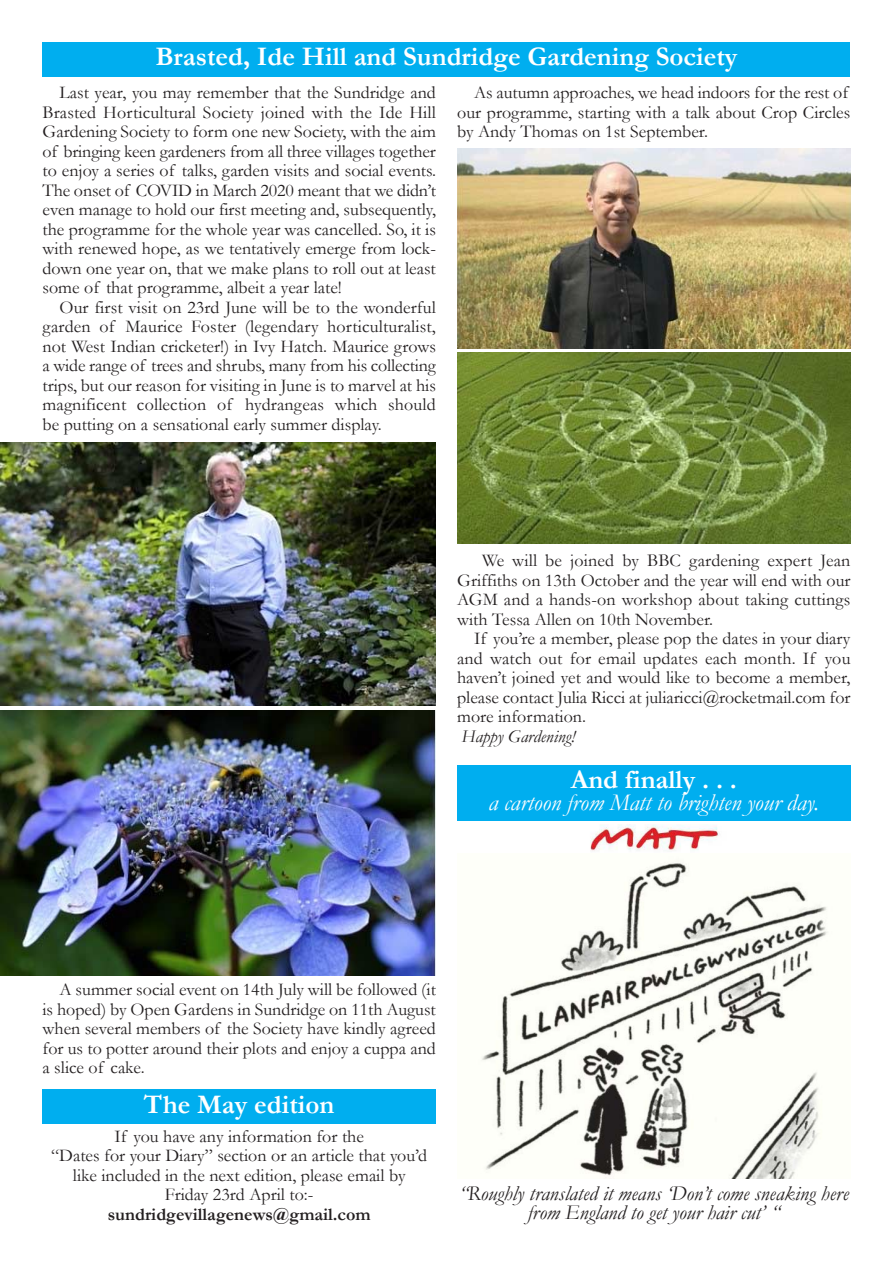
<style>
.page{position:relative;width:893px;height:1263px;background:#fff}
.page>*{position:absolute;margin:0;border:0;box-sizing:border-box;transform-origin:0 0}
.t1{font:700 27px "Garamond";color:#fff}
.t2{font:italic 24px "Garamond";color:#fff}
.t3{font:italic 21px/19.5px "Garamond";color:#231f20;text-align:center}
.t4{font:18px/19.5px "Garamond";color:#231f20;text-align:justify}
.t5{font:700 18px "Garamond";color:#231f20}
.t6{font:italic 18px "Garamond";color:#231f20}
</style>
<div class="page">
<div style="left:43px;top:43px;width:807px;height:34px;background:#00aeef"></div>
<img style="left:0;top:442px;width:436px;height:264px">
<img style="left:0;top:710px;width:436px;height:265px">
<img style="left:457px;top:149px;width:393px;height:200px">
<img style="left:457px;top:353px;width:393px;height:190px">
<div style="left:457px;top:765px;width:393px;height:56px;background:#00aeef"></div>
<img style="left:590px;top:824px;width:128px;height:27px">
<img style="left:481px;top:861px;width:348px;height:317px">
<div style="left:43px;top:1090px;width:393px;height:34px;background:#00aeef"></div>
<h1 class="t1" style="left:155px;top:42px;width:584px">Brasted, Ide Hill and Sundridge Gardening Society</h1>
<p class="t4" style="left:43px;top:83px;width:395px;text-indent:17px">Last year, you may remember that the Sundridge and Brasted Horticultural Society joined with the Ide Hill Gardening Society to form one new Society, with the aim of bringing keen gardeners from all three villages together to enjoy a series of talks, garden visits and social events.<br>The onset of COVID in March 2020 meant that we didn’t even manage to hold our first meeting and, subsequently, the programme for the whole year was cancelled. So, it is with renewed hope, as we tentatively emerge from lock&shy;down one year on, that we make plans to roll out at least some of that programme, albeit a year late!</p>
<p class="t4" style="left:43px;top:298px;width:395px;text-indent:17px">Our first visit on 23rd June will be to the wonderful garden of Maurice Foster (legendary horticulturalist, not West Indian cricketer!) in Ivy Hatch. Maurice grows a wide range of trees and shrubs, many from his collecting trips, but our reason for visiting in June is to marvel at his magnificent collection of hydrangeas which should be putting on a sensational early summer display.</p>
<p class="t4" style="left:457px;top:83px;width:395px;text-indent:17px">As autumn approaches, we head indoors for the rest of our programme, starting with a talk about Crop Circles by Andy Thomas on 1st September.</p>
<p class="t4" style="left:457px;top:551px;width:395px;text-indent:25px">We will be joined by BBC gardening expert Jean Griffiths on 13th October and the year will end with our AGM and a hands-on workshop about taking cuttings with Tessa Allen on 10th November.</p>
<p class="t4" style="left:457px;top:629px;width:395px;text-indent:17px">If you’re a member, please pop the dates in your diary and watch out for email updates each month. If you haven’t joined yet and would like to become a member, please contact Julia Ricci at juliaricci@rocketmail.com for more information.</p>
<p class="t6" style="left:462px;top:726px;width:115px">Happy Gardening!</p>
<h1 class="t1" style="left:571px;top:765px;width:168px">And finally . . .</h1>
<h2 class="t2" style="left:488px;top:789px;width:332px">a cartoon from Matt to brighten your day.</h2>
<p class="t4" style="left:43px;top:980px;width:395px;text-indent:17px">A summer social event on 14th July will be followed (it is hoped) by Open Gardens in Sundridge on 11th August when several members of the Society have kindly agreed for us to potter around their plots and enjoy a cuppa and a slice of cake.</p>
<h1 class="t1" style="left:144px;top:1089px;width:192px">The May edition</h1>
<p class="t4" style="left:51px;top:1127px;width:378px;text-align:center">If you have any information for the<br>“Dates for your Diary” section or an article that you’d like included in the next edition, please email by Friday 23rd April to:-</p>
<p class="t5" style="left:108px;top:1204px;width:264px">sundridgevillagenews@gmail.com</p>
<p class="t3" style="left:459px;top:1184px;width:391px">“Roughly translated it means ‘Don’t come sneaking here from England to get your hair cut’ “</p>
</div>
